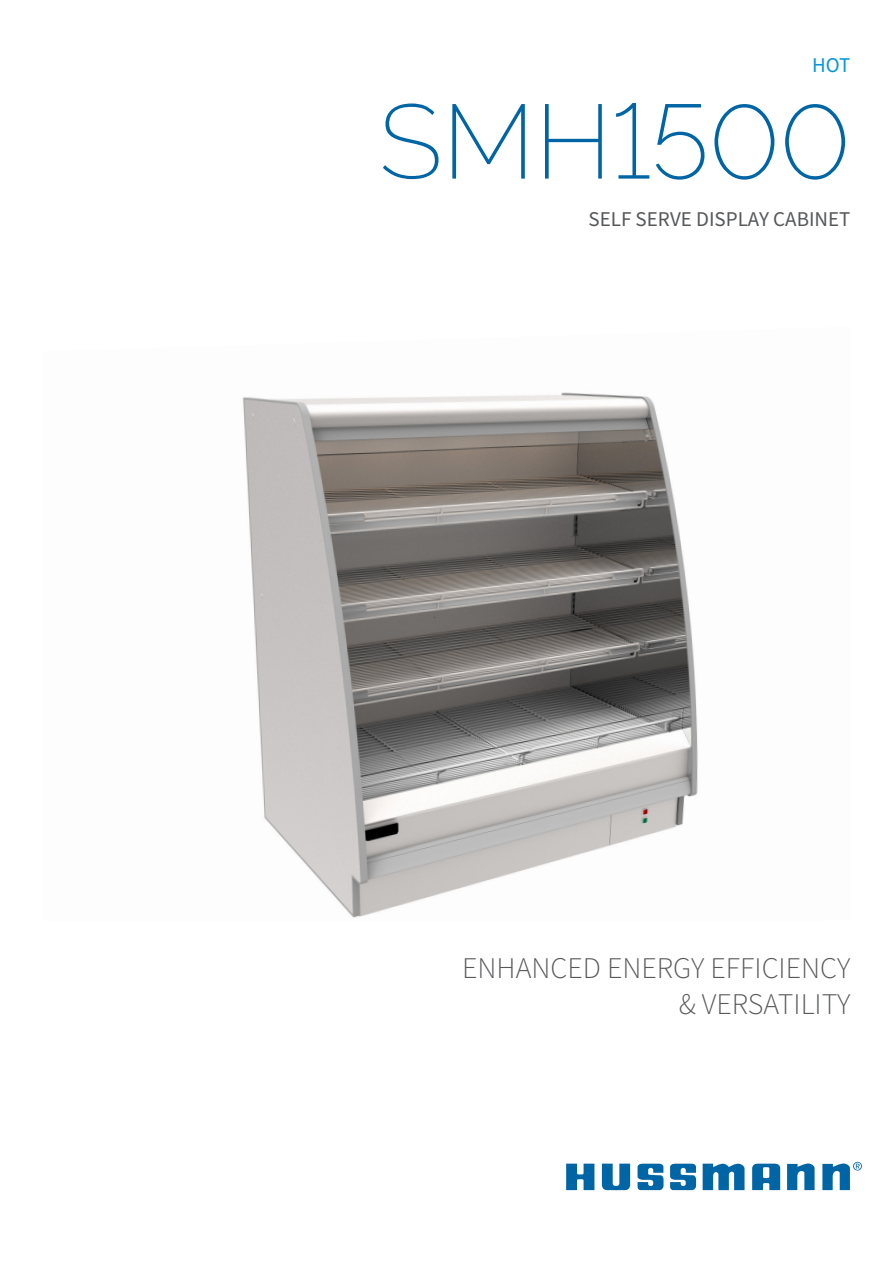
<style>
.page{position:relative;width:893px;height:1263px;background:#fff}
.page>*{position:absolute;margin:0;border:0;box-sizing:border-box;transform-origin:0 0}
.t1{font:200 105px "Raleway";color:#0065a4}
.t2{font:300 30px/36px "Source Sans Pro";color:#57585a;text-align:right}
.t3{font:21px "Source Sans Pro";color:#57585a}
.t4{font:21px "Source Sans Pro";color:#0696d7}
</style>
<div class="page">
<svg style="left:787px;top:1163px;width:28px;height:27px"></svg>
<svg style="left:703px;top:1163px;width:41px;height:27px"></svg>
<svg style="left:602px;top:1163px;width:28px;height:27px"></svg>
<svg style="left:670px;top:1163px;width:26px;height:27px"></svg>
<svg style="left:637px;top:1163px;width:26px;height:27px"></svg>
<svg style="left:566px;top:1163px;width:28px;height:27px"></svg>
<svg style="left:822px;top:1162px;width:40px;height:28px"></svg>
<svg style="left:752px;top:1163px;width:29px;height:27px"></svg>
<img style="left:242px;top:392px;width:456px;height:526px">
<p class="t4" style="left:812px;top:51px;width:39px">HOT</p>
<h1 class="t1" style="left:379px;top:80px;width:473px">SMH1500</h1>
<p class="t3" style="left:589px;top:205px;width:263px">SELF SERVE DISPLAY CABINET</p>
<p class="t2" style="left:462px;top:950px;width:390px">ENHANCED ENERGY EFFICIENCY &amp; VERSATILITY</p>
</div>
